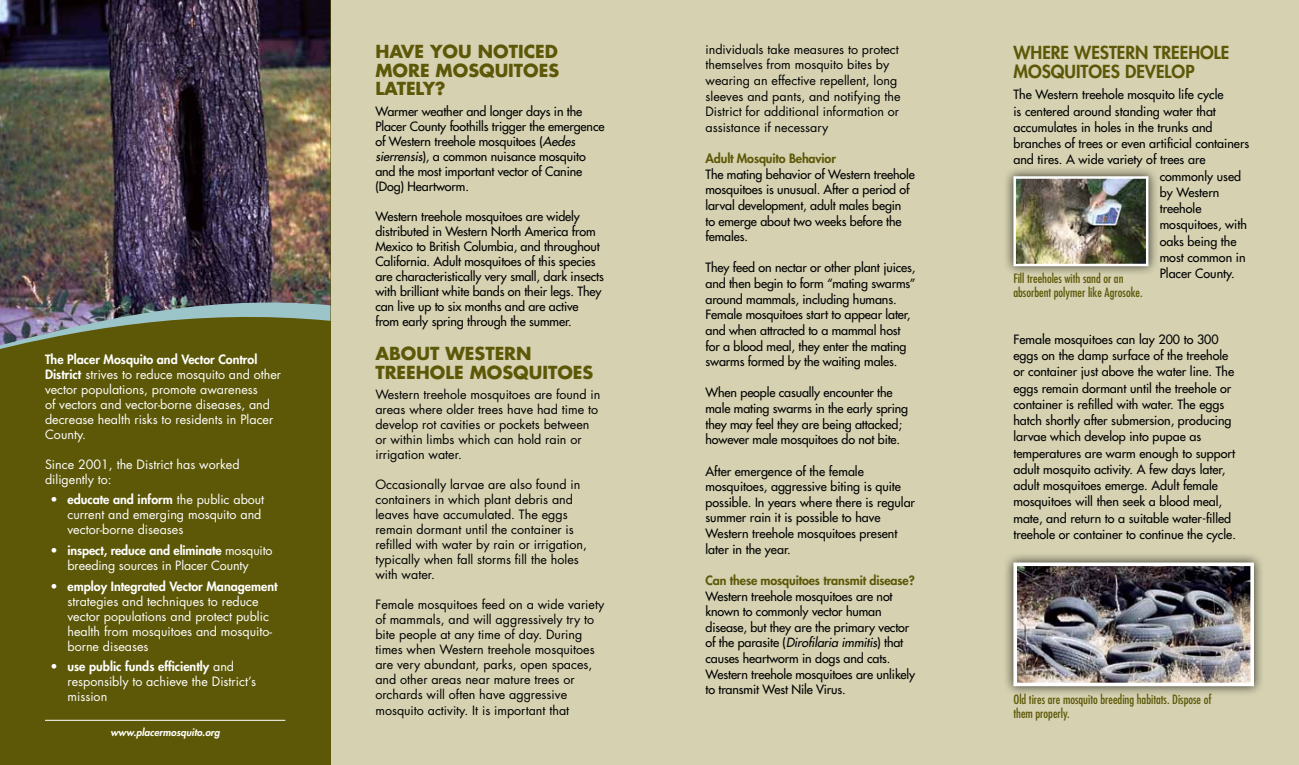
<style>
.page{position:relative;width:1299px;height:765px;background:#d5d1b1}
.page>*{position:absolute;margin:0;border:0;box-sizing:border-box;transform-origin:0 0}
.t1{font:700 17.5px/18.8px "Futura";color:#5d5807}
.t2{font:800 17.5px/18.8px "Futura";color:#5d5807}
.t3{font:12.5px/15.6px "Futura";letter-spacing:-.01em;color:#000}
.t4{font:12.5px/15px "Futura";color:#000}
.t5{font:12.5px/15px "Futura";color:#fff}
.t6{font:condensed 12.5px/13.8px "Futura";color:#5d5807}
.t7{font:800 12.5px "Futura";letter-spacing:-.01em;color:#5d5807}
.t8{font:800 12.5px "Futura";color:#fff}
.t9{font:italic 800 10px "Futura";color:#fff}
.s1{font-weight:800}
.s2{font-style:italic}
</style>
<div class="page">
<div style="left:0;top:0;width:330px;height:765px;background:#5d5807"></div>
<img style="left:0;top:0;width:330px;height:292px">
<img style="left:0;top:292px;width:330px;height:57px">
<hr style="left:45px;top:720px;width:240px;height:1px;background:#fff">
<div style="left:1003px;top:166px;width:155px;height:110px;background:#000;opacity:.75"></div>
<img style="left:1012px;top:175px;width:137px;height:93px">
<div style="left:1003px;top:553px;width:261px;height:143px;background:#000;opacity:.75"></div>
<img style="left:1011px;top:561px;width:244px;height:127px">
<p class="t5" style="left:45px;top:352px;width:238px"><span class="s1">The Placer Mosquito and Vector Control District</span> strives to reduce mosquito and other vector populations, promote awareness<br>of vectors and vector-borne diseases, and decrease health risks to residents in Placer County.</p>
<p class="t5" style="left:45px;top:457px;width:196px">Since 2001, the District has worked diligently to:</p>
<p class="t5" style="left:68px;top:492px;width:198px;text-indent:-17px"><span class="s1">• educate and inform</span> the public about current and emerging mosquito and vector-borne diseases</p>
<p class="t5" style="left:51px;top:543px;width:223px;text-align:center"><span class="s1">• inspect, reduce and eliminate</span> mosquito breeding sources in Placer County</p>
<p class="t8" style="left:51px;top:578px;width:228px">• employ Integrated Vector Management</p>
<p class="t5" style="left:68px;top:594px;width:206px">strategies and techniques to reduce vector populations and protect public health from mosquitoes and mosquito&shy;borne diseases</p>
<p class="t5" style="left:68px;top:659px;width:190px;text-indent:-17px"><span class="s1">• use public funds efficiently</span> and responsibly to achieve the District’s mission</p>
<p class="t9" style="left:110px;top:726px;width:111px">www.placermosquito.org</p>
<h1 class="t1" style="left:375px;top:42px;width:185px">HAVE YOU NOTIC ED<br>MORE MOSQUITOES<br>LAT ELY?</h1>
<p class="t3" style="left:375px;top:104px;width:231px;line-height:15px">Warmer weather and longer days in the Placer County foothills trigger the emergence of Western treehole mosquitoes (<span class="s2">Aedes sierrensis</span>), a common nuisance mosquito and the most important vector of Canine (Dog) Heartworm.</p>
<p class="t3" style="left:375px;top:209px;width:230px;line-height:15px">Western treehole mosquitoes are widely distributed in Western North America from Mexico to British Columbia, and throughout California. Adult mosquitoes of this species are characteristically very small, dark insects with brilliant white bands on their legs. They can live up to six months and are active from early spring through the summer.</p>
<h1 class="t1" style="left:375px;top:344px;width:219px">ABOUT WESTERN<br>TREEHOLE MOSQUITOES</h1>
<p class="t4" style="left:375px;top:387px;width:227px">Western treehole mosquitoes are found in areas where older trees have had time to develop rot cavities or pockets between or within limbs which can hold rain or irrigation water.</p>
<p class="t4" style="left:375px;top:477px;width:213px">Occasionally larvae are also found in containers in which plant debris and leaves have accumulated. The eggs remain dormant until the container is refilled with water by rain or irrigation, typically when fall storms fill the holes with water.</p>
<p class="t4" style="left:375px;top:597px;width:230px">Female mosquitoes feed on a wide variety of mammals, and will aggressively try to bite people at any time of day. During times when Western treehole mosquitoes are very abundant, parks, open spaces, and other areas near mature trees or orchards will often have aggressive mosquito activity. It is important that</p>
<p class="t4" style="left:705px;top:41px;width:196px;line-height:15.6px">individuals take measures to protect themselves from mosquito bites by wearing an effective repellent, long sleeves and pants, and notifying the District for additional information or assistance if necessary</p>
<p class="t7" style="left:705px;top:151px;width:132px">Adult Mosquito Behavior</p>
<p class="t3" style="left:705px;top:166px;width:211px">The mating behavior of Western treehole mosquitoes is unusual. After a period of larval development, adult males begin<br>to emerge about two weeks before the females.</p>
<p class="t3" style="left:705px;top:260px;width:212px">They feed on nectar or other plant juices, and then begin to form “mating swarms” around mammals, including humans.<br>Female mosquitoes start to appear later, and when attracted to a mammal host for a blood meal, they enter the mating swarms formed by the waiting males.</p>
<p class="t3" style="left:705px;top:385px;width:204px">When people casually encounter the male mating swarms in the early spring they may feel they are being attacked; however male mosquitoes do not bite.</p>
<p class="t3" style="left:705px;top:463px;width:211px">After emergence of the female mosquitoes, aggressive biting is quite possible. In years where there is regular summer rain it is possible to have Western treehole mosquitoes present later in the year.</p>
<p class="t7" style="left:705px;top:572px;width:211px">Can these mosquitoes transmit disease?</p>
<p class="t3" style="left:705px;top:588px;width:212px">Western treehole mosquitoes are not known to commonly vector human disease, but they are the primary vector of the parasite (<span class="s2">Dirofilaria immitis</span>) that causes heartworm in dogs and cats.<br>Western treehole mosquitoes are unlikely to transmit West Nile Virus.</p>
<h1 class="t2" style="left:1013px;top:43px;width:39px">Where</h1>
<h1 class="t2" style="left:1074px;top:43px;width:27px">Wester</h1>
<h1 class="t2" style="left:1013px;top:43px;width:209px;text-indent:122px">n Treehole<br>Mosquitoes Devel</h1>
<h1 class="t2" style="left:1171px;top:62px;width:23px">op</h1>
<p class="t3" style="left:1013px;top:87px;width:212px">The Western treehole mosquito life cycle</p>
<p class="t3" style="left:1013px;top:103px;width:204px">is centered around standing water that</p>
<p class="t3" style="left:1013px;top:120px;width:201px">accumulates in holes in the trunks and</p>
<p class="t3" style="left:1013px;top:136px;width:237px">branches of trees or even artificial containers</p>
<p class="t3" style="left:1013px;top:152px;width:194px">and tires. A wide variety of trees are</p>
<p class="t3" style="left:1159px;top:168px;width:83px">commonly used</p>
<p class="t3" style="left:1159px;top:185px;width:61px">by Western</p>
<p class="t3" style="left:1159px;top:201px;width:43px">treehole</p>
<p class="t3" style="left:1159px;top:217px;width:89px">mosquitoes, with</p>
<p class="t3" style="left:1159px;top:233px;width:78px">oaks being the</p>
<p class="t3" style="left:1159px;top:250px;width:87px">most common in</p>
<p class="t3" style="left:1159px;top:266px;width:77px">Placer County.</p>
<p class="t6" style="left:1013px;top:272px;width:131px">Fill treeholes with sand or an absorbent polymer like Agrosoke.</p>
<p class="t3" style="left:1013px;top:331px;width:224px;line-height:16.2px">Female mosquitoes can lay 200 to 300 eggs on the damp surface of the treehole or container just above the water line. The eggs remain dormant until the treehole or container is refilled with water. The eggs hatch shortly after submersion, producing larvae which develop into pupae as temperatures are warm enough to support adult mosquito activity. A few days later, adult mosquitoes emerge. Adult female mosquitoes will then seek a blood meal, mate, and return to a suitable water-filled treehole or container to continue the cycle.</p>
<p class="t6" style="left:1013px;top:693px;width:200px">Old tires are mosquito breeding habitats. Dispose of them properly.</p>
</div>
